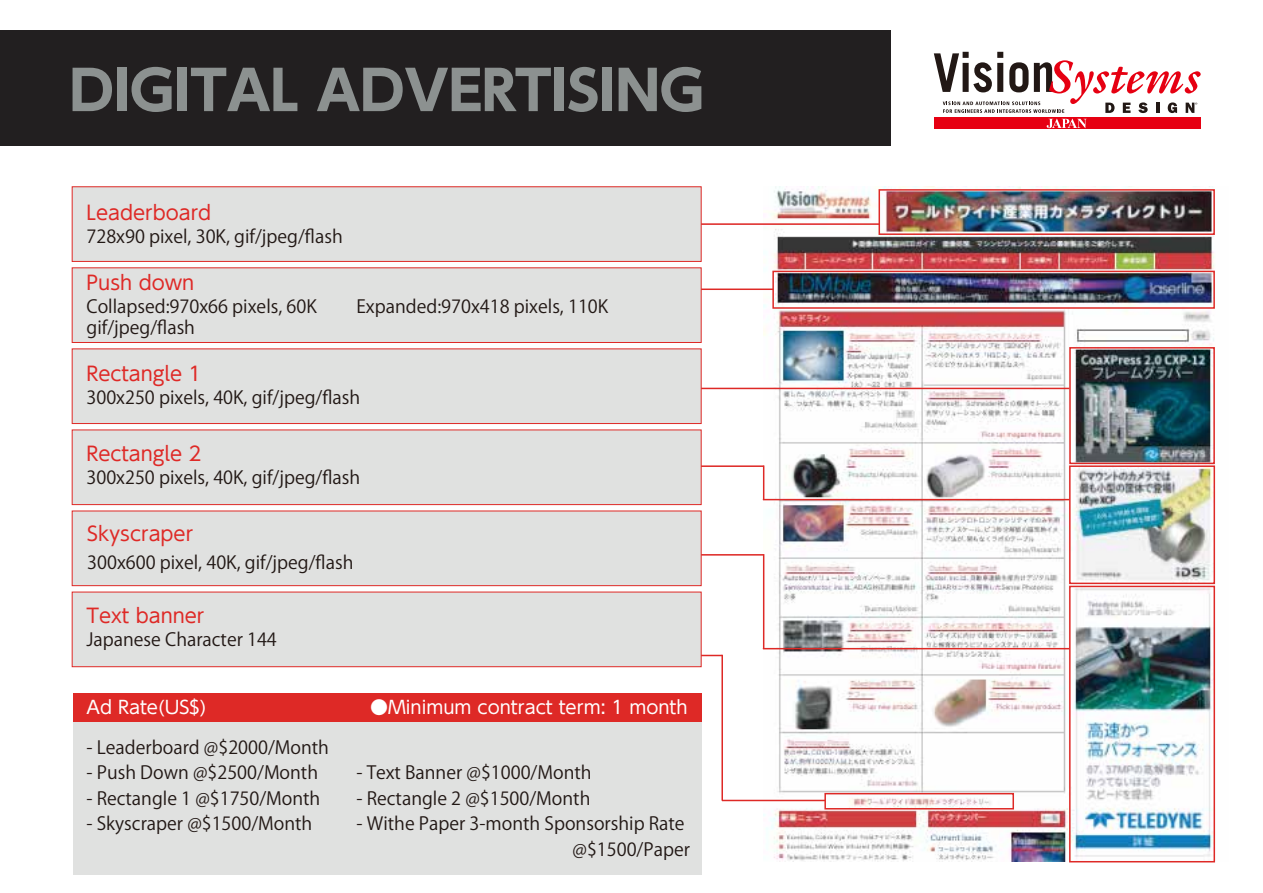
<style>
.page{position:relative;width:1263px;height:893px;background:#fff}
.page>*{position:absolute;margin:0;border:0;box-sizing:border-box;transform-origin:0 0}
.t1{font:700 54px "UD Shin Go Pro";letter-spacing:-.005em;color:#8c9190}
.t2{font:19.5px "UD Shin Go Pro";color:#de2926}
.t3{font:18px/25.5px "Koz Go Pr 6 N";color:#221815;text-align:right}
.t4{font:18px "UD Shin Go Pro";color:#fff}
</style>
<div class="page">
<div style="left:0;top:30px;width:891px;height:116px;background:#221f20"></div>
<div style="left:934px;top:118px;width:267px;height:11px;background:#e60012"></div>
<svg style="left:1047px;top:119px;width:39px;height:9px"></svg>
<svg style="left:934px;top:52px;width:267px;height:61px"></svg>
<img style="left:764px;top:187px;width:452px;height:675px">
<div style="left:1069px;top:347px;width:146px;height:117px;border:2px solid #de2926"></div>
<div style="left:1069px;top:465px;width:146px;height:119px;border:2px solid #de2926"></div>
<div style="left:1069px;top:586px;width:146px;height:276px;border:2px solid #de2926"></div>
<div style="left:878px;top:189px;width:337px;height:46px;border:2px solid #de2926"></div>
<div style="left:772px;top:271px;width:443px;height:38px;border:2px solid #de2926"></div>
<div style="left:72px;top:186px;width:629px;height:76px;background:#e0e1e0;border:1px solid #de2926"></div>
<div style="left:72px;top:267px;width:629px;height:76px;background:#e0e1e0;border:1px solid #de2926"></div>
<div style="left:72px;top:348px;width:629px;height:76px;background:#e0e1e0;border:1px solid #de2926"></div>
<div style="left:72px;top:430px;width:629px;height:75px;background:#e0e1e0;border:1px solid #de2926"></div>
<div style="left:72px;top:511px;width:629px;height:75px;background:#e0e1e0;border:1px solid #de2926"></div>
<div style="left:72px;top:592px;width:629px;height:75px;background:#e0e1e0;border:1px solid #de2926"></div>
<div style="left:73px;top:693px;width:628px;height:29px;background:#de2926"></div>
<div style="left:73px;top:722px;width:628px;height:152px;background:#e0e1e0"></div>
<hr style="left:701px;top:223px;width:178px;height:2px;background:#de2926">
<hr style="left:701px;top:289px;width:72px;height:1px;background:#de2926">
<hr style="left:701px;top:388px;width:368px;height:1px;background:#de2926">
<hr style="left:701px;top:465px;width:63px;height:2px;background:#de2926">
<hr style="left:763px;top:465px;width:1px;height:35px;background:#de2926">
<hr style="left:763px;top:499px;width:306px;height:1px;background:#de2926">
<hr style="left:701px;top:554px;width:63px;height:2px;background:#de2926">
<hr style="left:763px;top:554px;width:1px;height:95px;background:#de2926">
<hr style="left:763px;top:648px;width:306px;height:1px;background:#de2926">
<svg style="left:701px;top:655px;width:20px;height:1px"></svg>
<hr style="left:721px;top:655px;width:2px;height:145px;background:#de2926">
<hr style="left:722px;top:800px;width:103px;height:1px;background:#de2926">
<div style="left:824px;top:793px;width:190px;height:16px;border:2px solid #de2926"></div>
<h1 class="t1" style="left:69px;top:47px;width:636px">DIGITAL ADVERTISING</h1>
<p class="t2" style="left:86px;top:197px;width:126px">Leaderboard</p>
<p class="t3" style="left:86px;top:224px;width:258px">728x90 pixel, 30K, gif/jpeg/flash</p>
<p class="t2" style="left:86px;top:267px;width:109px">Push down</p>
<p class="t3" style="left:86px;top:294px;width:232px">Collapsed:970x66 pixels, 60K</p>
<p class="t3" style="left:356px;top:294px;width:253px">Expanded:970x418 pixels, 110K</p>
<p class="t3" style="left:86px;top:315px;width:110px">gif/jpeg/flash</p>
<p class="t2" style="left:86px;top:358px;width:117px">Rectangle 1</p>
<p class="t3" style="left:86px;top:385px;width:275px">300x250 pixels, 40K, gif/jpeg/flash</p>
<p class="t2" style="left:86px;top:438px;width:117px">Rectangle 2</p>
<p class="t3" style="left:86px;top:465px;width:275px">300x250 pixels, 40K, gif/jpeg/flash</p>
<p class="t2" style="left:87px;top:518px;width:107px">Skyscraper</p>
<p class="t3" style="left:87px;top:550px;width:268px">300x600 pixel, 40K, gif/jpeg/flash</p>
<p class="t2" style="left:86px;top:600px;width:120px">Text banner</p>
<p class="t3" style="left:86px;top:627px;width:192px">Japanese Character 144</p>
<p class="t4" style="left:86px;top:693px;width:121px">Ad Rate(US$)</p>
<p class="t4" style="left:370px;top:693px;width:319px">●Minimum contract term: 1 month</p>
<p class="t3" style="left:86px;top:735px;width:244px">- Leaderboard @$2000/Month</p>
<p class="t3" style="left:86px;top:760px;width:233px">- Push Down @$2500/Month</p>
<p class="t3" style="left:356px;top:760px;width:236px">- Text Banner @$1000/Month</p>
<p class="t3" style="left:86px;top:786px;width:235px">- Rectangle 1 @$1750/Month</p>
<p class="t3" style="left:356px;top:786px;width:235px">- Rectangle 2 @$1500/Month</p>
<p class="t3" style="left:86px;top:811px;width:227px">- Skyscraper @$1500/Month</p>
<p class="t3" style="left:356px;top:811px;width:335px">- Withe Paper 3-month Sponsorship Rate @$1500/Paper</p>
</div>
